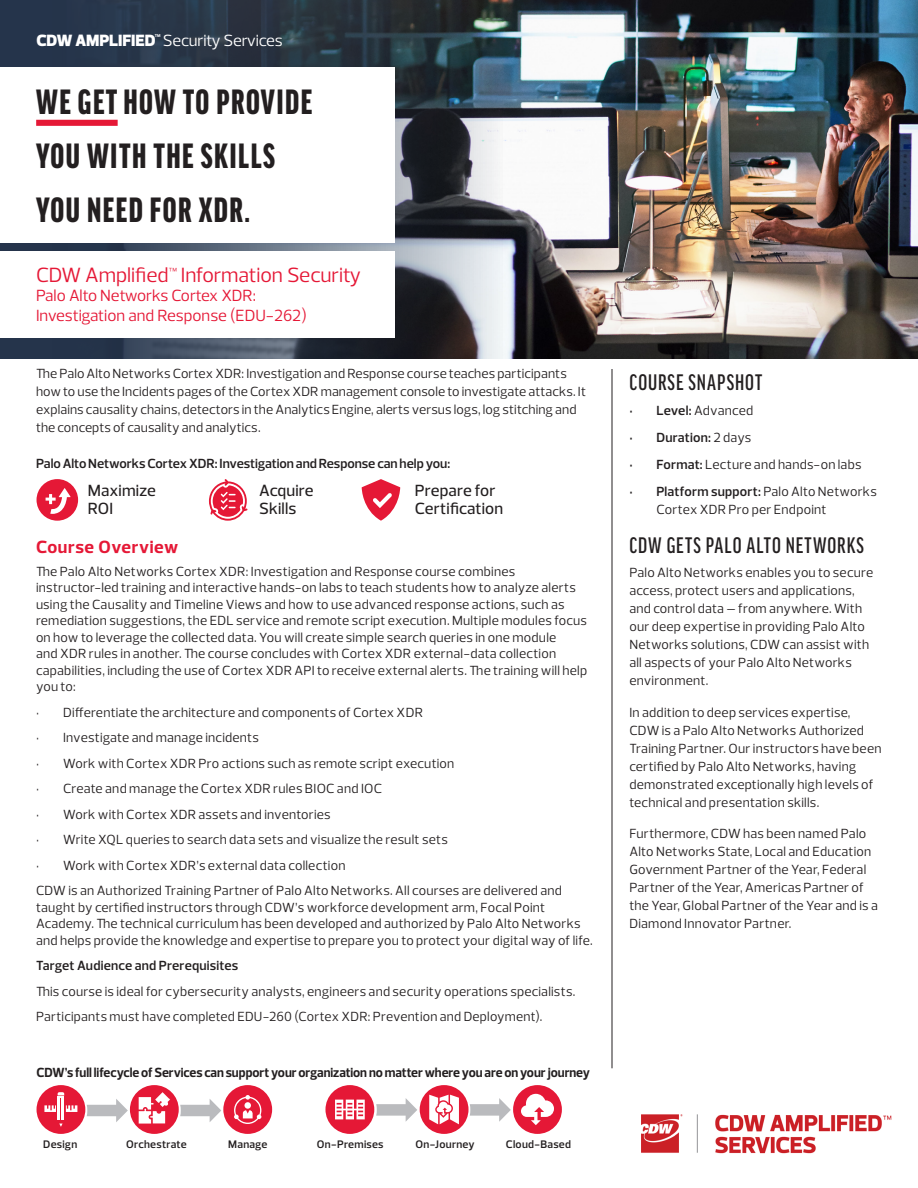
<style>
.page{position:relative;width:918px;height:1188px;background:#fff}
.page>*{position:absolute;margin:0;border:0;box-sizing:border-box;transform-origin:0 0}
.WE_GET__headline__1{font:900 extra-condensed 37.35px/54px "Good Headline Pro";letter-spacing:.04em;color:#231f20}
.t1{font:500 extra-condensed 24px "Good Headline Pro";letter-spacing:.04em;color:#231f20}
.t2{font:21px "Prelo";letter-spacing:-.005em;color:#e51836}
.Body{font:700 18px "Prelo";letter-spacing:.03em;color:#e51836}
.t3{font:16.5px/19.8px "Prelo";letter-spacing:-.01em;color:#e51836}
.Body-2{font:500 16.5px/18px "Prelo";letter-spacing:.005em;color:#231f20}
.t4{font:16.5px "Prelo";letter-spacing:-.015em;color:#fff}
.Body-3{font:13.5px/18px "Prelo";letter-spacing:.015em;color:#231f20}
.Body-4{font:600 13.5px "Prelo";color:#231f20}
.Body-5{font:700 13.5px "Prelo";letter-spacing:-.005em;color:#231f20;scale:.96 1}
.Body-6{font:600 11.1px "Prelo";letter-spacing:.02em;color:#231f20}
.t5{font:700 4.2px "Prelo";color:#fff}
.s1{font-weight:900;font-size:16.65px}
.s2{font-weight:600}
.s3{font-weight:400}
</style>
<div class="page">
<img style="left:642px;top:1114px;width:249px;height:40px">
<img style="left:502px;top:0;width:416px;height:358px">
<hr style="left:612px;top:369px;width:1px;height:699px;background:#231f20">
<div style="left:513px;top:1085px;width:49px;height:49px;background:#e51836;border-radius:50%"></div>
<svg style="left:87px;top:1099px;width:41px;height:23px"></svg>
<svg style="left:180px;top:1099px;width:41px;height:23px"></svg>
<svg style="left:376px;top:1098px;width:41px;height:24px"></svg>
<svg style="left:470px;top:1098px;width:41px;height:24px"></svg>
<svg style="left:521px;top:1094px;width:33px;height:31px"></svg>
<div style="left:37px;top:1085px;width:48px;height:49px;background:#e51836;border-radius:50%"></div>
<div style="left:223px;top:1085px;width:49px;height:49px;background:#e51836;border-radius:50%"></div>
<div style="left:420px;top:1085px;width:49px;height:49px;background:#e51836;border-radius:50%"></div>
<div style="left:325px;top:1085px;width:49px;height:49px;background:#e51836;border-radius:50%"></div>
<div style="left:130px;top:1085px;width:49px;height:49px;background:#e51836;border-radius:50%"></div>
<svg style="left:66px;top:1105px;width:11px;height:7px"></svg>
<svg style="left:44px;top:1105px;width:12px;height:7px"></svg>
<hr style="left:58px;top:1099px;width:2px;height:21px;background:#fff">
<hr style="left:62px;top:1099px;width:2px;height:21px;background:#fff">
<svg style="left:58px;top:1092px;width:6px;height:6px"></svg>
<svg style="left:139px;top:1092px;width:31px;height:32px"></svg>
<svg style="left:234px;top:1095px;width:27px;height:29px"></svg>
<svg style="left:429px;top:1095px;width:30px;height:29px"></svg>
<svg style="left:335px;top:1100px;width:30px;height:19px"></svg>
<svg style="left:0;top:0;width:502px;height:358px;background:#454e59"></svg>
<div style="left:0;top:68px;width:394px;height:175px;background:#fff"></div>
<div style="left:0;top:251px;width:394px;height:86px;background:#fff"></div>
<div style="left:36px;top:120px;width:82px;height:6px;background:#e51836"></div>
<svg style="left:37px;top:479px;width:41px;height:42px"></svg>
<svg style="left:209px;top:479px;width:39px;height:42px"></svg>
<svg style="left:362px;top:479px;width:38px;height:42px"></svg>
<p class="t4" style="left:37px;top:30px;width:248px"><span class="s1">CDW AMPLIFIED</span> Security Services</p>
<p class="t5" style="left:155px;top:33px;width:7px">TM</p>
<p class="WE_GET__headline__1" style="left:36px;top:75px;width:278px">WE GET HOW TO PROVIDE<br>YOU WITH THE SKILLS<br>YOU NEED FOR XDR.</p>
<p class="t2" style="left:36px;top:262px;width:327px">CDW Amplified<sup>™</sup> Information Security</p>
<p class="t3" style="left:36px;top:286px;width:272px">Palo Alto Networks Cortex XDR:<br>Investigation and Response (EDU-262)</p>
<p class="Body-3" style="left:36px;top:365px;width:552px">The Palo Alto Networks Cortex XDR: Investigation and Response course teaches participants how to use the Incidents pages of the Cortex XDR management console to investigate attacks. It explains causality chains, detectors in the Analytics Engine, alerts versus logs, log stitching and the concepts of causality and analytics.</p>
<p class="Body-4" style="left:36px;top:456px;width:416px">Palo Alto Networks Cortex XDR: Investigation and Response can help you:</p>
<p class="Body-2" style="left:88px;top:482px;width:70px">Maximize<br>ROI</p>
<p class="Body-2" style="left:259px;top:482px;width:56px">Acquire<br>Skills</p>
<p class="Body-2" style="left:415px;top:482px;width:90px">Prepare for<br>Certification</p>
<p class="Body" style="left:36px;top:535px;width:144px">Course Overview</p>
<p class="Body-3" style="left:36px;top:563px;width:553px;line-height:16.5px">The Palo Alto Networks Cortex XDR: Investigation and Response course combines instructor-led training and interactive hands-on labs to teach students how to analyze alerts using the Causality and Timeline Views and how to use advanced response actions, such as remediation suggestions, the EDL service and remote script execution. Multiple modules focus on how to leverage the collected data. You will create simple search queries in one module<br>and XDR rules in another. The course concludes with Cortex XDR external-data collection capabilities, including the use of Cortex XDR API to receive external alerts. The training will help you to:</p>
<p class="Body-3" style="left:36px;top:703px;width:389px">• Differentiate the architecture and components of Cortex XDR</p>
<p class="Body-3" style="left:36px;top:729px;width:225px">• Investigate and manage incidents</p>
<p class="Body-3" style="left:36px;top:754px;width:420px">• Work with Cortex XDR Pro actions such as remote script execution</p>
<p class="Body-3" style="left:36px;top:780px;width:348px">• Create and manage the Cortex XDR rules BIOC and IOC</p>
<p class="Body-3" style="left:36px;top:805px;width:296px">• Work with Cortex XDR assets and inventories</p>
<p class="Body-3" style="left:36px;top:831px;width:413px">• Write XQL queries to search data sets and visualize the result sets</p>
<p class="Body-3" style="left:36px;top:856px;width:311px">• Work with Cortex XDR’s external data collection</p>
<p class="Body-3" style="left:36px;top:883px;width:558px;line-height:16.5px">CDW is an Authorized Training Partner of Palo Alto Networks. All courses are delivered and taught by certified instructors through CDW’s workforce development arm, Focal Point Academy. The technical curriculum has been developed and authorized by Palo Alto Networks and helps provide the knowledge and expertise to prepare you to protect your digital way of life.</p>
<p class="Body-4" style="left:36px;top:958px;width:204px">Target Audience and Prerequisites</p>
<p class="Body-3" style="left:36px;top:982px;width:541px">This course is ideal for cybersecurity analysts, engineers and security operations specialists.</p>
<p class="Body-3" style="left:36px;top:1008px;width:508px">Participants must have completed EDU-260 (Cortex XDR: Prevention and Deployment).</p>
<p class="Body-5" style="left:37px;top:1064px;width:578px">CDW’s full lifecycle of Services can support your organization no matter where you are on your journey</p>
<p class="Body-6" style="left:43px;top:1137px;width:36px">Design</p>
<p class="Body-6" style="left:126px;top:1137px;width:62px">Orchestrate</p>
<p class="Body-6" style="left:228px;top:1137px;width:41px">Manage</p>
<p class="Body-6" style="left:317px;top:1137px;width:68px">On-Premises</p>
<p class="Body-6" style="left:416px;top:1137px;width:61px">On-Journey</p>
<p class="Body-6" style="left:506px;top:1137px;width:67px">Cloud-Based</p>
<p class="t1" style="left:629px;top:370px;width:134px">COURSE SNAPSHOT</p>
<p class="Body-3" style="left:629px;top:401px;width:125px"><span class="s2">• Level:</span> Advanced</p>
<p class="Body-4" style="left:629px;top:429px;width:124px">• Duration: <span class="s3">2 days</span></p>
<p class="Body-3" style="left:629px;top:455px;width:234px"><span class="s2">• Format:</span> Lecture and hands-on labs</p>
<p class="Body-3" style="left:656px;top:482px;width:222px;text-indent:-27px"><span class="s2">• Platform support:</span> Palo Alto Networks<br>Cortex XDR Pro per Endpoint</p>
<p class="t1" style="left:629px;top:534px;width:236px">CDW GETS PALO ALTO NETWORKS</p>
<p class="Body-3" style="left:629px;top:564px;width:245px">Palo Alto Networks enables you to secure access, protect users and applications, and control data – from anywhere. With our deep expertise in providing Palo Alto Networks solutions, CDW can assist with all aspects of your Palo Alto Networks environment.</p>
<p class="Body-3" style="left:629px;top:703px;width:254px">In addition to deep services expertise, CDW is a Palo Alto Networks Authorized Training Partner. Our instructors have been certified by Palo Alto Networks, having demonstrated exceptionally high levels of technical and presentation skills.</p>
<p class="Body-3" style="left:629px;top:825px;width:250px">Furthermore, CDW has been named Palo Alto Networks State, Local and Education Government Partner of the Year, Federal Partner of the Year, Americas Partner of the Year, Global Partner of the Year and is a Diamond Innovator Partner.</p>
</div>
